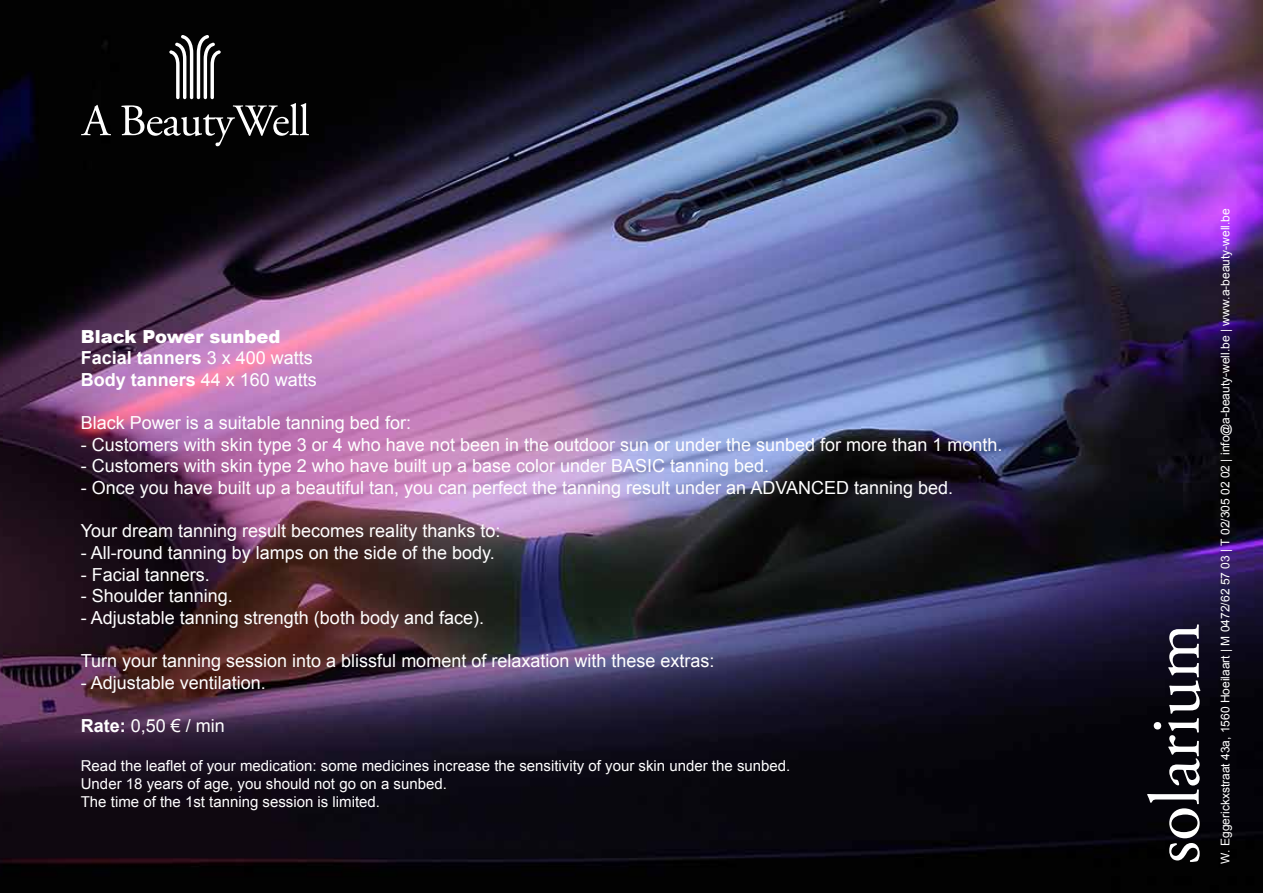
<style>
.page{position:relative;width:1263px;height:893px;background:#fff}
.page>*{position:absolute;margin:0;border:0;box-sizing:border-box;transform-origin:0 0}
.t1{font:72px "Adobe Garamond Pro";color:#fff}
.t2{font:18px "Arial";color:#fff}
.t3{font:700 18px/21.6px "Arial";color:#fff}
.t4{font:15px/18px "Arial";color:#fff}
.t5{font:12px "Arial";color:#fff}
.s1{font-weight:900}
.s2{font-weight:400}
.s3{font-weight:700}
</style>
<div class="page">
<img style="left:0;top:0;width:1263px;height:893px">
<svg style="left:81px;top:105px;width:30px;height:30px"></svg>
<svg style="left:121px;top:35px;width:188px;height:111px;background:#232323"></svg>
<p class="t3" style="left:81px;top:326px;width:238px"><span class="s1">Black Power sunbed<br></span>Facial tanners <span class="s2">3 x 400 watts<br></span>Body tanners <span class="s2">44 x 160 watts</span></p>
<p class="t2" style="left:81px;top:411px;width:332px">Black Power is a suitable tanning bed for:</p>
<p class="t2" style="left:81px;top:433px;width:923px">- Customers with skin type 3 or 4 who have not been in the outdoor sun or under the sunbed for more than 1 month.</p>
<p class="t2" style="left:81px;top:454px;width:690px">- Customers with skin type 2 who have built up a base color under BASIC tanning bed.</p>
<p class="t2" style="left:81px;top:476px;width:874px">- Once you have built up a beautiful tan, you can perfect the tanning result under an ADVANCED tanning bed.</p>
<p class="t2" style="left:81px;top:519px;width:421px">Your dream tanning result becomes reality thanks to:</p>
<p class="t2" style="left:81px;top:541px;width:415px">- All-round tanning by lamps on the side of the body.</p>
<p class="t2" style="left:81px;top:562px;width:131px">- Facial tanners.</p>
<p class="t2" style="left:81px;top:584px;width:154px">- Shoulder tanning.</p>
<p class="t2" style="left:81px;top:606px;width:405px">- Adjustable tanning strength (both body and face).</p>
<p class="t2" style="left:81px;top:649px;width:635px">Turn your tanning session into a blissful moment of relaxation with these extras:</p>
<p class="t2" style="left:81px;top:670px;width:187px">- Adjustable ventilation.</p>
<p class="t2" style="left:81px;top:714px;width:146px"><span class="s3">Rate:</span> 0,50 € / min</p>
<p class="t4" style="left:81px;top:757px;width:711px">Read the leaflet of your medication: some medicines increase the sensitivity of your skin under the sunbed.<br>Under 18 years of age, you should not go on a sunbed.<br>The time of the 1st tanning session is limited.</p>
<h1 class="t1" style="left:1132px;top:864px;width:243px;rotate:-90deg">solarium</h1>
<p class="t5" style="left:1217px;top:864px;width:657px;rotate:-90deg">W. Eggerickxstraat 43a, 1560 Hoeilaart | M 0472/62 57 03 | T 02/305 02 02 | info@a-beauty-well.be | www.a-beauty-well.be</p>
</div>
